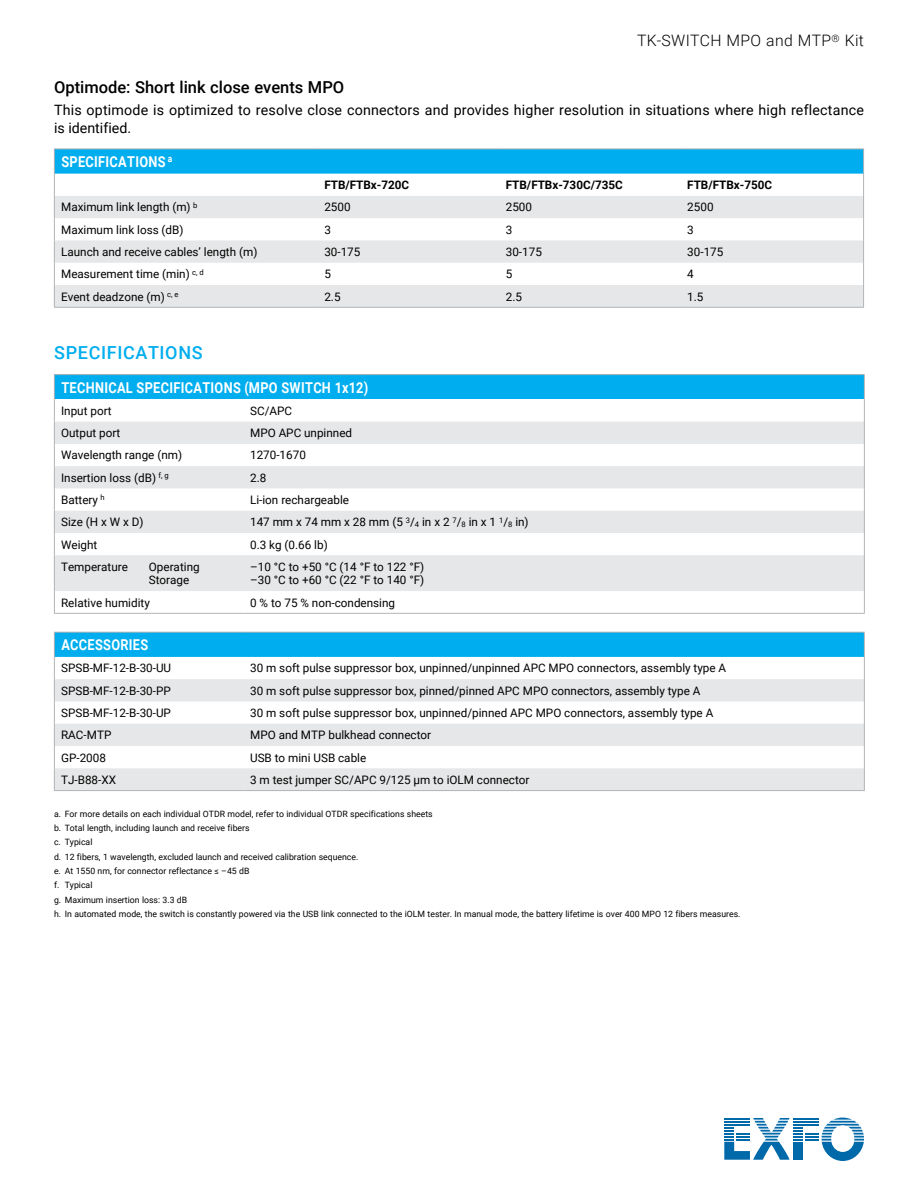
<style>
.page{position:relative;width:918px;height:1188px;background:#fff}
.page>*{position:absolute;margin:0;border:0;box-sizing:border-box;transform-origin:0 0}
.Titre{font:500 18px "Roboto";letter-spacing:.035em;color:#00aeef}
.Sous-titre_1{font:500 16.5px "Roboto";color:#000}
.t1{font:300 15.75px "Roboto";letter-spacing:.025em;color:#000}
.Tableau_titre{font:700 15px "Roboto";letter-spacing:.025em;color:#fff;scale:.85 1}
.Texte{font:14.25px/18px "Roboto";letter-spacing:.015em;color:#000}
.Tableau_texte{font:11.7px/13.5px "Roboto";color:#000}
.Tableau_texte-2{font:700 11.7px "Roboto";color:#000}
.t2{font:8.7px "Roboto";color:#000}
</style>
<div class="page">
<svg style="left:724px;top:1118px;width:140px;height:43px"></svg>
<hr style="left:724px;top:1124px;width:26px;height:2px;background:#0069aa">
<div style="left:54px;top:632px;width:810px;height:25px;background:#00aeef"></div>
<svg style="left:55px;top:679px;width:809px;height:111px;fill:#e6e7e8"></svg>
<hr style="left:54px;top:790px;width:189px;height:1px;background:#b1b4b6">
<hr style="left:243px;top:790px;width:622px;height:1px;background:#b1b4b6">
<svg style="left:864px;top:633px;width:1px;height:157px"></svg>
<hr style="left:54px;top:632px;width:189px;height:1px;background:#b1b4b6">
<svg style="left:54px;top:633px;width:1px;height:157px"></svg>
<hr style="left:243px;top:632px;width:622px;height:1px;background:#b1b4b6">
<div style="left:54px;top:375px;width:810px;height:24px;background:#00aeef"></div>
<svg style="left:55px;top:399px;width:809px;height:214px"></svg>
<svg style="left:55px;top:422px;width:809px;height:169px;fill:#e6e7e8"></svg>
<hr style="left:54px;top:555px;width:1px;height:36px;background:#b1b4b6">
<hr style="left:864px;top:555px;width:1px;height:36px;background:#b1b4b6">
<svg style="left:54px;top:591px;width:1px;height:22px"></svg>
<svg style="left:864px;top:591px;width:1px;height:22px"></svg>
<hr style="left:54px;top:613px;width:189px;height:1px;background:#b1b4b6">
<hr style="left:243px;top:613px;width:622px;height:1px;background:#b1b4b6">
<hr style="left:54px;top:374px;width:189px;height:1px;background:#b1b4b6">
<svg style="left:54px;top:375px;width:1px;height:180px"></svg>
<hr style="left:243px;top:374px;width:622px;height:1px;background:#b1b4b6">
<svg style="left:864px;top:375px;width:1px;height:180px"></svg>
<div style="left:54px;top:149px;width:810px;height:25px;background:#00aeef"></div>
<svg style="left:55px;top:196px;width:808px;height:111px;fill:#e6e7e8"></svg>
<hr style="left:54px;top:307px;width:264px;height:1px;background:#b1b4b6">
<hr style="left:318px;top:307px;width:181px;height:1px;background:#b1b4b6">
<hr style="left:499px;top:307px;width:182px;height:1px;background:#b1b4b6">
<hr style="left:681px;top:307px;width:183px;height:1px;background:#b1b4b6">
<svg style="left:863px;top:149px;width:1px;height:158px"></svg>
<hr style="left:54px;top:148px;width:264px;height:1px;background:#b1b4b6">
<svg style="left:54px;top:149px;width:1px;height:158px"></svg>
<hr style="left:318px;top:148px;width:181px;height:1px;background:#b1b4b6">
<hr style="left:499px;top:148px;width:182px;height:1px;background:#b1b4b6">
<hr style="left:681px;top:148px;width:183px;height:1px;background:#b1b4b6">
<h3 class="t1" style="left:637px;top:30px;width:228px">TK-SWITCH MPO and MTP<sup>®</sup> Kit</h3>
<p class="Sous-titre_1" style="left:54px;top:76px;width:292px">Optimode: Short link close events MPO</p>
<p class="Texte" style="left:54px;top:100px;width:812px">This optimode is optimized to resolve close connectors and provides higher resolution in situations where high reflectance is identified.</p>
<p class="Tableau_titre" style="left:61px;top:151px;width:132px">SPECIFICATIONS <sup>a</sup></p>
<p class="Tableau_texte-2" style="left:324px;top:177px;width:86px">FTB/FTBx-720C</p>
<p class="Tableau_texte-2" style="left:506px;top:177px;width:119px">FTB/FTBx-730C/735C</p>
<p class="Tableau_texte-2" style="left:687px;top:177px;width:86px">FTB/FTBx-750C</p>
<p class="Tableau_texte" style="left:61px;top:200px;width:138px">Maximum link length (m) <sup>b</sup></p>
<p class="Tableau_texte" style="left:324px;top:200px;width:28px">2500</p>
<p class="Tableau_texte" style="left:506px;top:200px;width:28px">2500</p>
<p class="Tableau_texte" style="left:687px;top:200px;width:28px">2500</p>
<p class="Tableau_texte" style="left:61px;top:222px;width:124px">Maximum link loss (dB)</p>
<p class="Tableau_texte" style="left:324px;top:222px;width:8px">3</p>
<p class="Tableau_texte" style="left:506px;top:222px;width:8px">3</p>
<p class="Tableau_texte" style="left:687px;top:222px;width:8px">3</p>
<p class="Tableau_texte" style="left:61px;top:245px;width:198px">Launch and receive cables’ length (m)</p>
<p class="Tableau_texte" style="left:324px;top:245px;width:38px">30-175</p>
<p class="Tableau_texte" style="left:506px;top:245px;width:38px">30-175</p>
<p class="Tableau_texte" style="left:687px;top:245px;width:38px">30-175</p>
<p class="Tableau_texte" style="left:61px;top:267px;width:144px">Measurement time (min) <sup>c,</sup> <sup>d</sup></p>
<p class="Tableau_texte" style="left:324px;top:267px;width:8px">5</p>
<p class="Tableau_texte" style="left:506px;top:267px;width:8px">5</p>
<p class="Tableau_texte" style="left:687px;top:267px;width:8px">4</p>
<p class="Tableau_texte" style="left:61px;top:289px;width:119px">Event deadzone (m) <sup>c,</sup> <sup>e</sup></p>
<p class="Tableau_texte" style="left:324px;top:289px;width:18px">2.5</p>
<p class="Tableau_texte" style="left:506px;top:289px;width:18px">2.5</p>
<p class="Tableau_texte" style="left:687px;top:289px;width:18px">1.5</p>
<p class="Titre" style="left:54px;top:340px;width:150px">SPECIFICATIONS</p>
<p class="Tableau_titre" style="left:61px;top:377px;width:363px">TECHNICAL SPECIFICATIONS (MPO SWITCH 1x12)</p>
<p class="Tableau_texte" style="left:61px;top:404px;width:52px">Input port</p>
<p class="Tableau_texte" style="left:250px;top:404px;width:44px">SC/APC</p>
<p class="Tableau_texte" style="left:61px;top:426px;width:61px">Output port</p>
<p class="Tableau_texte" style="left:250px;top:426px;width:104px">MPO APC unpinned</p>
<p class="Tableau_texte" style="left:61px;top:448px;width:123px">Wavelength range (nm)</p>
<p class="Tableau_texte" style="left:250px;top:448px;width:57px">1270-1670</p>
<p class="Tableau_texte" style="left:61px;top:470px;width:109px">Insertion loss (dB) <sup>f,</sup> <sup>g</sup></p>
<p class="Tableau_texte" style="left:250px;top:470px;width:18px">2.8</p>
<p class="Tableau_texte" style="left:61px;top:493px;width:45px">Battery <sup>h</sup></p>
<p class="Tableau_texte" style="left:250px;top:493px;width:101px">Li-ion rechargeable</p>
<p class="Tableau_texte" style="left:61px;top:515px;width:84px">Size (H x W x D)</p>
<p class="Tableau_texte" style="left:250px;top:515px;width:280px">147 mm x 74 mm x 28 mm (5 <sup>3</sup>/<sub>4</sub> in x 2 <sup>7</sup>/<sub>8</sub> in x 1 <sup>1</sup>/<sub>8</sub> in)</p>
<p class="Tableau_texte" style="left:61px;top:537px;width:38px">Weight</p>
<p class="Tableau_texte" style="left:250px;top:537px;width:79px">0.3 kg (0.66 lb)</p>
<p class="Tableau_texte" style="left:61px;top:559px;width:68px">Temperature</p>
<p class="Tableau_texte" style="left:149px;top:559px;width:52px">Operating<br>Storage</p>
<p class="Tableau_texte" style="left:250px;top:559px;width:176px">–10 °C to +50 °C (14 °F to 122 °F) –30 °C to +60 °C (22 °F to 140 °F)</p>
<p class="Tableau_texte" style="left:61px;top:595px;width:90px">Relative humidity</p>
<p class="Tableau_texte" style="left:250px;top:595px;width:147px">0 % to 75 % non-condensing</p>
<p class="Tableau_titre" style="left:61px;top:634px;width:104px">ACCESSORIES</p>
<p class="Tableau_texte" style="left:61px;top:661px;width:112px">SPSB-MF-12-B-30-UU</p>
<p class="Tableau_texte" style="left:250px;top:661px;width:478px">30 m soft pulse suppressor box, unpinned/unpinned APC MPO connectors, assembly type A</p>
<p class="Tableau_texte" style="left:61px;top:683px;width:111px">SPSB-MF-12-B-30-PP</p>
<p class="Tableau_texte" style="left:250px;top:683px;width:452px">30 m soft pulse suppressor box, pinned/pinned APC MPO connectors, assembly type A</p>
<p class="Tableau_texte" style="left:61px;top:706px;width:111px">SPSB-MF-12-B-30-UP</p>
<p class="Tableau_texte" style="left:250px;top:706px;width:465px">30 m soft pulse suppressor box, unpinned/pinned APC MPO connectors, assembly type A</p>
<p class="Tableau_texte" style="left:61px;top:728px;width:52px">RAC-MTP</p>
<p class="Tableau_texte" style="left:250px;top:728px;width:183px">MPO and MTP bulkhead connector</p>
<p class="Tableau_texte" style="left:61px;top:750px;width:46px">GP-2008</p>
<p class="Tableau_texte" style="left:250px;top:750px;width:118px">USB to mini USB cable</p>
<p class="Tableau_texte" style="left:61px;top:772px;width:56px">TJ-B88-XX</p>
<p class="Tableau_texte" style="left:250px;top:772px;width:281px">3 m test jumper SC/APC 9/125 μm to iOLM connector</p>
<p class="t2" style="left:54px;top:807px;width:380px">a. For more details on each individual OTDR model, refer to individual OTDR specifications sheets</p>
<p class="t2" style="left:54px;top:822px;width:197px">b. Total length, including launch and receive fibers</p>
<p class="t2" style="left:54px;top:836px;width:40px">c. Typical</p>
<p class="t2" style="left:54px;top:850px;width:306px">d. 12 fibers, 1 wavelength, excluded launch and received calibration sequence.</p>
<p class="t2" style="left:54px;top:865px;width:197px">e. At 1550 nm, for connector reflectance ≤ –45 dB</p>
<p class="t2" style="left:54px;top:879px;width:40px">f. Typical</p>
<p class="t2" style="left:54px;top:893px;width:135px">g. Maximum insertion loss: 3.3 dB</p>
<p class="t2" style="left:54px;top:908px;width:688px">h. In automated mode, the switch is constantly powered via the USB link connected to the iOLM tester. In manual mode, the battery lifetime is over 400 MPO 12 fibers measures.</p>
</div>
